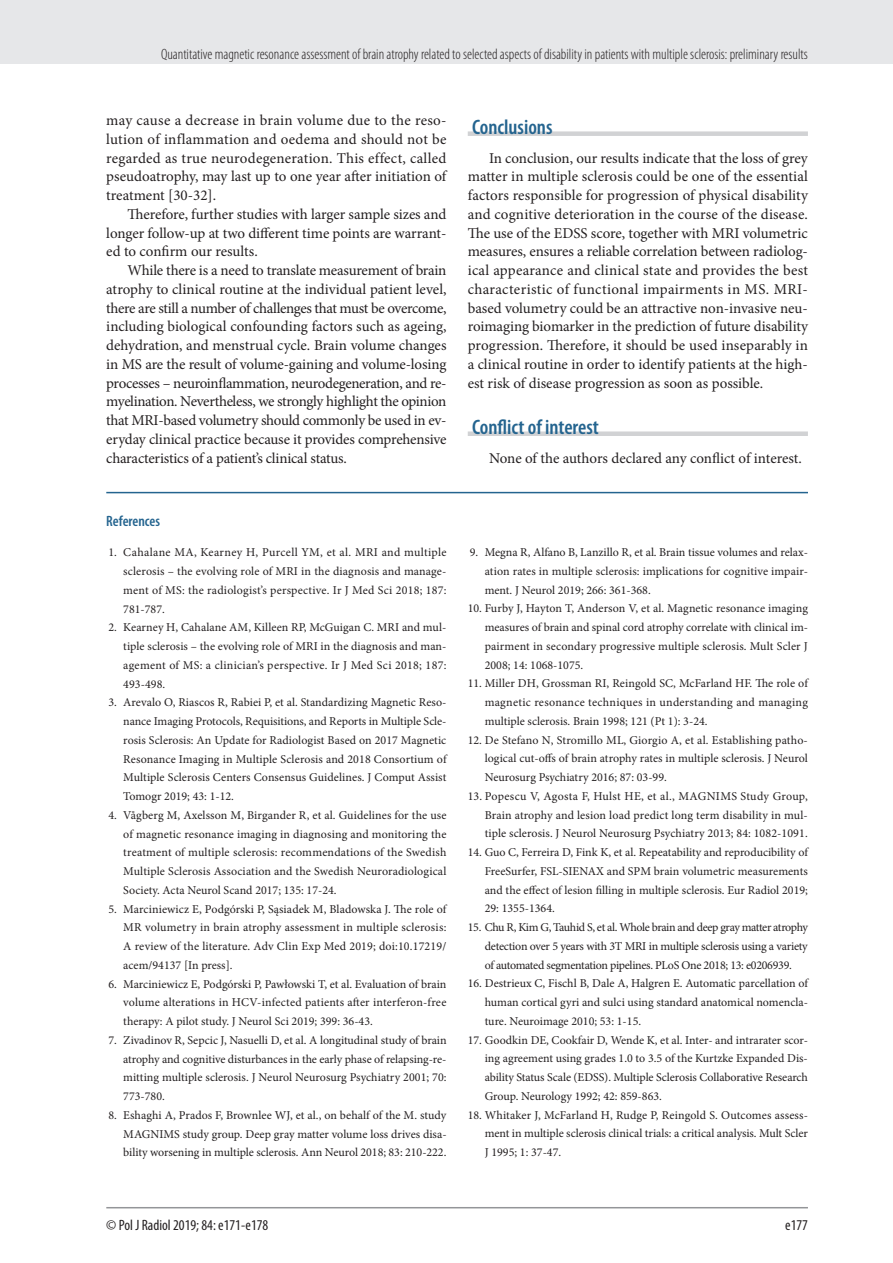
<style>
.page{position:relative;width:893px;height:1263px;background:#fff}
.page>*{position:absolute;margin:0;border:0;box-sizing:border-box;transform-origin:0 0}
.t1{font:600 condensed 21px "Myriad Pro";color:#24648f}
.t2{font:15px/18.8px "Minion Pro";letter-spacing:-.005em;color:#231f20;text-align:justify}
.t3{font:300 condensed 15px "Myriad Pro";color:#231f20}
.t4{font:condensed 15px "Myriad Pro";color:#231f20}
.t5{font:600 condensed 15px "Myriad Pro";color:#24648f}
.t6{font:12px/18.8px "Minion Pro";color:#231f20;text-align:justify}
</style>
<div class="page">
<div style="left:0;top:0;width:893px;height:64px;background:#e6e7e9"></div>
<hr style="left:106px;top:1207px;width:702px;height:1px;background:#939598">
<div style="left:468px;top:131px;width:340px;height:5px;background:#d1d2d4"></div>
<div style="left:468px;top:431px;width:340px;height:5px;background:#d1d2d4"></div>
<hr style="left:106px;top:492px;width:702px;height:1px;background:#24648f">
<p class="t3" style="left:161px;top:45px;width:648px">Quantitative magnetic resonance assessment of brain atrophy related to selected aspects of disability in patients with multiple sclerosis: preliminary results</p>
<p class="t2" style="left:106px;top:111px;width:342px">may cause a decrease in brain volume due to the reso&shy;lution of inflammation and oedema and should not be regarded as true neurodegeneration. This effect, called pseudoatrophy, may last up to one year after initiation of treatment [30-32].</p>
<p class="t2" style="left:106px;top:205px;width:342px;text-indent:21px">Therefore, further studies with larger sample sizes and longer follow-up at two different time points are warrant&shy;ed to confirm our results.</p>
<p class="t2" style="left:106px;top:261px;width:342px;text-indent:21px">While there is a need to translate measurement of brain atrophy to clinical routine at the individual patient level, there are still a number of challenges that must be overcome, including biological confounding factors such as ageing, dehydration, and menstrual cycle. Brain volume changes in MS are the result of volume-gaining and volume-losing processes – neuroinflammation, neurodegeneration, and re&shy;myelination. Nevertheless, we strongly highlight the opinion that MRI-based volumetry should commonly be used in ev&shy;eryday clinical practice because it provides comprehensive characteristics of a patient’s clinical status.</p>
<p class="t5" style="left:106px;top:512px;width:55px">References</p>
<p class="t6" style="left:123px;top:543px;width:325px;text-indent:-15px">1. Cahalane MA, Kearney H, Purcell YM, et al. MRI and multiple sclerosis – the evolving role of MRI in the diagnosis and manage&shy;ment of MS: the radiologist’s perspective. Ir J Med Sci 2018; 187:<br>781-787.</p>
<p class="t6" style="left:123px;top:618px;width:325px;text-indent:-15px">2. Kearney H, Cahalane AM, Killeen RP, McGuigan C. MRI and mul&shy;tiple sclerosis – the evolving role of MRI in the diagnosis and man&shy;agement of MS: a clinician’s perspective. Ir J Med Sci 2018; 187:<br>493-498.</p>
<p class="t6" style="left:123px;top:693px;width:325px;text-indent:-15px">3. Arevalo O, Riascos R, Rabiei P, et al. Standardizing Magnetic Reso&shy;nance Imaging Protocols, Requisitions, and Reports in Multiple Scle&shy;rosis Sclerosis: An Update for Radiologist Based on 2017 Magnetic Resonance Imaging in Multiple Sclerosis and 2018 Consortium of Multiple Sclerosis Centers Consensus Guidelines. J Comput Assist Tomogr 2019; 43: 1-12.</p>
<p class="t6" style="left:123px;top:806px;width:325px;text-indent:-15px">4. Vågberg M, Axelsson M, Birgander R, et al. Guidelines for the use of magnetic resonance imaging in diagnosing and monitoring the treatment of multiple sclerosis: recommendations of the Swedish Multiple Sclerosis Association and the Swedish Neuroradiological Society. Acta Neurol Scand 2017; 135: 17-24.</p>
<p class="t6" style="left:123px;top:899px;width:325px;text-indent:-15px">5. Marciniewicz E, Podgórski P, Sąsiadek M, Bladowska J. The role of MR volumetry in brain atrophy assessment in multiple sclerosis:<br>A review of the literature. Adv Clin Exp Med 2019; doi:10.17219/ acem/94137 [In press].</p>
<p class="t6" style="left:123px;top:974px;width:325px;text-indent:-15px">6. Marciniewicz E, Podgórski P, Pawłowski T, et al. Evaluation of brain volume alterations in HCV-infected patients after interferon-free therapy: A pilot study. J Neurol Sci 2019; 399: 36-43.</p>
<p class="t6" style="left:123px;top:1030px;width:325px;text-indent:-15px">7. Zivadinov R, Sepcic J, Nasuelli D, et al. A longitudinal study of brain atrophy and cognitive disturbances in the early phase of relapsing-re&shy;mitting multiple sclerosis. J Neurol Neurosurg Psychiatry 2001; 70:<br>773-780.</p>
<p class="t6" style="left:123px;top:1105px;width:325px;text-indent:-15px">8. Eshaghi A, Prados F, Brownlee WJ, et al., on behalf of the M. study MAGNIMS study group. Deep gray matter volume loss drives disa&shy;bility worsening in multiple sclerosis. Ann Neurol 2018; 83: 210-222.</p>
<h1 class="t1" style="left:472px;top:114px;width:82px">Conclusions</h1>
<p class="t2" style="left:468px;top:148px;width:342px;text-indent:21px">In conclusion, our results indicate that the loss of grey matter in multiple sclerosis could be one of the essential factors responsible for progression of physical disability and cognitive deterioration in the course of the disease.<br>The use of the EDSS score, together with MRI volumetric measures, ensures a reliable correlation between radiolog&shy;ical appearance and clinical state and provides the best characteristic of functional impairments in MS. MRI&shy;based volumetry could be an attractive non-invasive neu&shy;roimaging biomarker in the prediction of future disability progression. Therefore, it should be used inseparably in a clinical routine in order to identify patients at the high&shy;est risk of disease progression as soon as possible.</p>
<h1 class="t1" style="left:472px;top:414px;width:128px">Conflict of interest</h1>
<p class="t2" style="left:489px;top:448px;width:314px">None of the authors declared any conflict of interest.</p>
<p class="t6" style="left:485px;top:543px;width:325px;text-indent:-15px">9. Megna R, Alfano B, Lanzillo R, et al. Brain tissue volumes and relax&shy;ation rates in multiple sclerosis: implications for cognitive impair&shy;ment. J Neurol 2019; 266: 361-368.</p>
<p class="t6" style="left:485px;top:599px;width:325px;text-indent:-17px">10. Furby J, Hayton T, Anderson V, et al. Magnetic resonance imaging measures of brain and spinal cord atrophy correlate with clinical im&shy;pairment in secondary progressive multiple sclerosis. Mult Scler J 2008; 14: 1068-1075.</p>
<p class="t6" style="left:485px;top:674px;width:325px;text-indent:-17px">11. Miller DH, Grossman RI, Reingold SC, McFarland HF. The role of magnetic resonance techniques in understanding and managing multiple sclerosis. Brain 1998; 121 (Pt 1): 3-24.</p>
<p class="t6" style="left:485px;top:730px;width:325px;text-indent:-17px">12. De Stefano N, Stromillo ML, Giorgio A, et al. Establishing patho&shy;logical cut-offs of brain atrophy rates in multiple sclerosis. J Neurol Neurosurg Psychiatry 2016; 87: 03-99.</p>
<p class="t6" style="left:485px;top:787px;width:325px;text-indent:-17px">13. Popescu V, Agosta F, Hulst HE, et al., MAGNIMS Study Group, Brain atrophy and lesion load predict long term disability in mul&shy;tiple sclerosis. J Neurol Neurosurg Psychiatry 2013; 84: 1082-1091.</p>
<p class="t6" style="left:485px;top:843px;width:325px;text-indent:-17px">14. Guo C, Ferreira D, Fink K, et al. Repeatability and reproducibility of FreeSurfer, FSL-SIENAX and SPM brain volumetric measurements and the effect of lesion filling in multiple sclerosis. Eur Radiol 2019; 29: 1355-1364.</p>
<p class="t6" style="left:485px;top:918px;width:325px;text-indent:-17px">15. Chu R, Kim G, Tauhid S, et al. Whole brain and deep gray matter atrophy detection over 5 years with 3T MRI in multiple sclerosis using a variety of automated segmentation pipelines. PLoS One 2018; 13: e0206939.</p>
<p class="t6" style="left:485px;top:974px;width:325px;text-indent:-17px">16. Destrieux C, Fischl B, Dale A, Halgren E. Automatic parcellation of human cortical gyri and sulci using standard anatomical nomencla&shy;ture. Neuroimage 2010; 53: 1-15.</p>
<p class="t6" style="left:485px;top:1030px;width:325px;text-indent:-17px">17. Goodkin DE, Cookfair D, Wende K, et al. Inter- and intrarater scor&shy;ing agreement using grades 1.0 to 3.5 of the Kurtzke Expanded Dis&shy;ability Status Scale (EDSS). Multiple Sclerosis Collaborative Research Group. Neurology 1992; 42: 859-863.</p>
<p class="t6" style="left:485px;top:1105px;width:325px;text-indent:-17px">18. Whitaker J, McFarland H, Rudge P, Reingold S. Outcomes assess&shy;ment in multiple sclerosis clinical trials: a critical analysis. Mult Scler J 1995; 1: 37-47.</p>
<p class="t4" style="left:106px;top:1216px;width:164px">© Pol J Radiol 2019; 84: e171-e178</p>
<p class="t4" style="left:785px;top:1216px;width:24px">e177</p>
</div>
